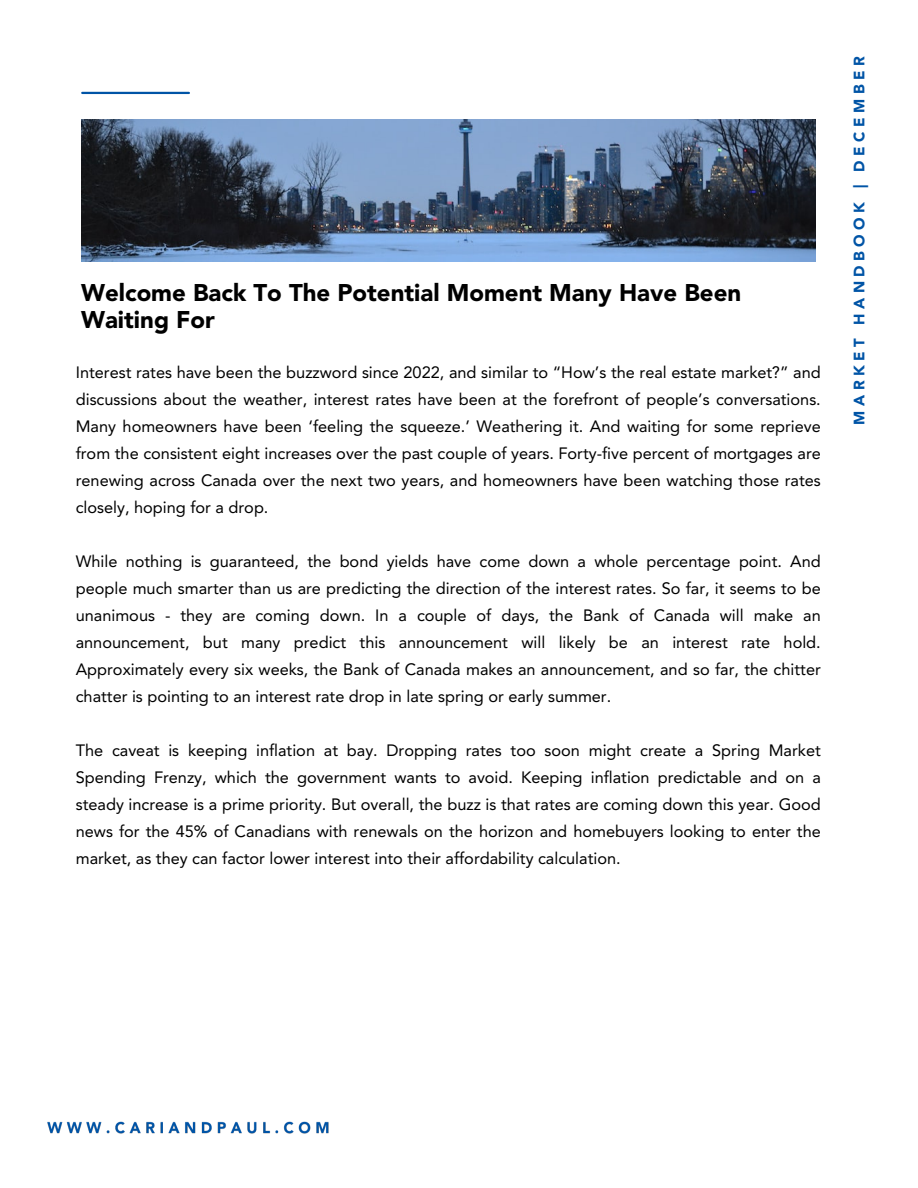
<style>
.page{position:relative;width:918px;height:1188px;background:#fff}
.page>*{position:absolute;margin:0;border:0;box-sizing:border-box;transform-origin:0 0}
.t1{font:900 24px/27px "Avenir LT Std";color:#000}
.t2{font:16.35px/27px "Avenir LT Std";color:#000;text-align:justify}
.t3{font:900 15px "Avenir LT Std";letter-spacing:.3em;color:#0054a6}
</style>
<div class="page">
<hr style="left:82px;top:92px;width:107px;height:2px;background:#0054a6">
<img style="left:81px;top:119px;width:735px;height:143px">
<img style="left:47px;top:1121px;width:282px;height:13px">
<p class="t1" style="left:81px;top:282px;width:662px">Welcome Back To The Potential Moment Many Have Been<br>Waiting For</p>
<p class="t2" style="left:76px;top:360px;width:747px">Interest rates have been the buzzword since 2022, and similar to “How’s the real estate market?” and discussions about the weather, interest rates have been at the forefront of people’s conversations.<br>Many homeowners have been ‘feeling the squeeze.’ Weathering it. And waiting for some reprieve from the consistent eight increases over the past couple of years. Forty-five percent of mortgages are renewing across Canada over the next two years, and homeowners have been watching those rates closely, hoping for a drop.</p>
<p class="t2" style="left:76px;top:549px;width:747px">While nothing is guaranteed, the bond yields have come down a whole percentage point. And people much smarter than us are predicting the direction of the interest rates. So far, it seems to be unanimous - they are coming down. In a couple of days, the Bank of Canada will make an announcement, but many predict this announcement will likely be an interest rate hold.<br>Approximately every six weeks, the Bank of Canada makes an announcement, and so far, the chitter chatter is pointing to an interest rate drop in late spring or early summer.</p>
<p class="t2" style="left:76px;top:738px;width:747px">The caveat is keeping inflation at bay. Dropping rates too soon might create a Spring Market Spending Frenzy, which the government wants to avoid. Keeping inflation predictable and on a steady increase is a prime priority. But overall, the buzz is that rates are coming down this year. Good news for the 45% of Canadians with renewals on the horizon and homebuyers looking to enter the market, as they can factor lower interest into their affordability calculation.</p>
<p class="t3" style="left:853px;top:425px;width:370px;rotate:-90deg">MARKET HANDBOOK | DECEMBER</p>
</div>
